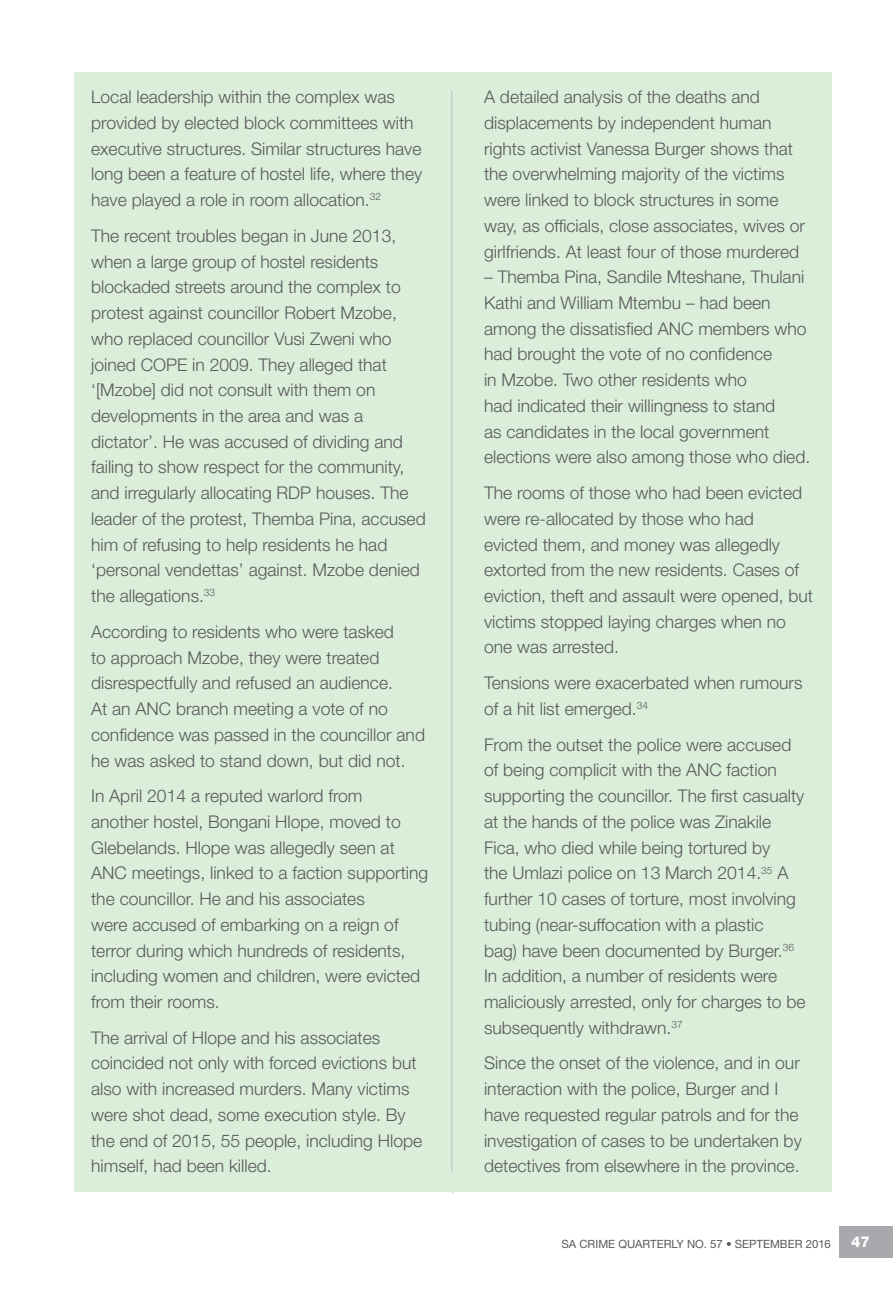
<style>
.page{position:relative;width:893px;height:1290px;background:#fff}
.page>*{position:absolute;margin:0;border:0;box-sizing:border-box;transform-origin:0 0}
.t1{font:300 17.5px/25.7px "Helvetica Neue LT Std";color:#58595b}
.t2{font:800 14.88px "Helvetica Neue LT Std";color:#fff}
.t3{font:11.38px "Helvetica Neue LT Std";color:#58595b}
</style>
<div class="page">
<hr style="left:452px;top:72px;width:1px;height:1121px;background:#bcbdc0">
<div style="left:840px;top:1226px;width:53px;height:31px;background:#a7a9ac"></div>
<div style="left:74px;top:72px;width:757px;height:1119px;background:#dbeed9"></div>
<hr style="left:451px;top:91px;width:1px;height:1080px;background:#bcbdc0">
<p class="t1" style="left:91px;top:84px;width:333px">Local leadership within the complex was provided by elected block committees with executive structures. Similar structures have long been a feature of hostel life, where they have played a role in room allocation.<sup>32</sup></p>
<p class="t1" style="left:91px;top:222px;width:336px">The recent troubles began in June 2013, when a large group of hostel residents blockaded streets around the complex to protest against councillor Robert Mzobe, who replaced councillor Vusi Zweni who joined COPE in 2009. They alleged that ‘[Mzobe] did not consult with them on developments in the area and was a dictator’. He was accused of dividing and failing to show respect for the community, and irregularly allocating RDP houses. The leader of the protest, Themba Pina, accused him of refusing to help residents he had ‘personal vendettas’ against. Mzobe denied the allegations.<sup>33</sup></p>
<p class="t1" style="left:91px;top:618px;width:335px">According to residents who were tasked<br>to approach Mzobe, they were treated disrespectfully and refused an audience.<br>At an ANC branch meeting a vote of no confidence was passed in the councillor and he was asked to stand down, but did not.</p>
<p class="t1" style="left:91px;top:783px;width:339px">In April 2014 a reputed warlord from<br>another hostel, Bongani Hlope, moved to Glebelands. Hlope was allegedly seen at ANC meetings, linked to a faction supporting the councillor. He and his associates<br>were accused of embarking on a reign of terror during which hundreds of residents, including women and children, were evicted from their rooms.</p>
<p class="t1" style="left:91px;top:1024px;width:333px">The arrival of Hlope and his associates coincided not only with forced evictions but also with increased murders. Many victims were shot dead, some execution style. By the end of 2015, 55 people, including Hlope himself, had been killed.</p>
<p class="t1" style="left:484px;top:84px;width:322px">A detailed analysis of the deaths and displacements by independent human rights activist Vanessa Burger shows that the overwhelming majority of the victims were linked to block structures in some way, as officials, close associates, wives or girlfriends. At least four of those murdered</p>
<p class="t1" style="left:484px;top:264px;width:328px">– Themba Pina, Sandile Mteshane, Thulani Kathi and William Mtembu – had been among the dissatisfied ANC members who had brought the vote of no confidence<br>in Mzobe. Two other residents who<br>had indicated their willingness to stand<br>as candidates in the local government elections were also among those who died.</p>
<p class="t1" style="left:484px;top:480px;width:331px">The rooms of those who had been evicted were re-allocated by those who had<br>evicted them, and money was allegedly extorted from the new residents. Cases of eviction, theft and assault were opened, but victims stopped laying charges when no one was arrested.</p>
<p class="t1" style="left:484px;top:670px;width:320px">Tensions were exacerbated when rumours of a hit list emerged.<sup>34</sup></p>
<p class="t1" style="left:484px;top:731px;width:323px">From the outset the police were accused of being complicit with the ANC faction supporting the councillor. The first casualty at the hands of the police was Zinakile Fica, who died while being tortured by<br>the Umlazi police on 13 March 2014.<sup>35</sup> A further 10 cases of torture, most involving tubing (near-suffocation with a plastic<br>bag) have been documented by Burger.<sup>36<br></sup>In addition, a number of residents were maliciously arrested, only for charges to be subsequently withdrawn.<sup>37</sup></p>
<p class="t1" style="left:484px;top:1050px;width:319px">Since the onset of the violence, and in our interaction with the police, Burger and I have requested regular patrols and for the investigation of cases to be undertaken by detectives from elsewhere in the province.</p>
<p class="t3" style="left:561px;top:1237px;width:204px">SA CRIME QUARTERLY NO. 57 • SEPTEM</p>
<p class="t3" style="left:780px;top:1237px;width:52px">BER 2016</p>
<p class="t2" style="left:851px;top:1233px;width:20px">47</p>
</div>
